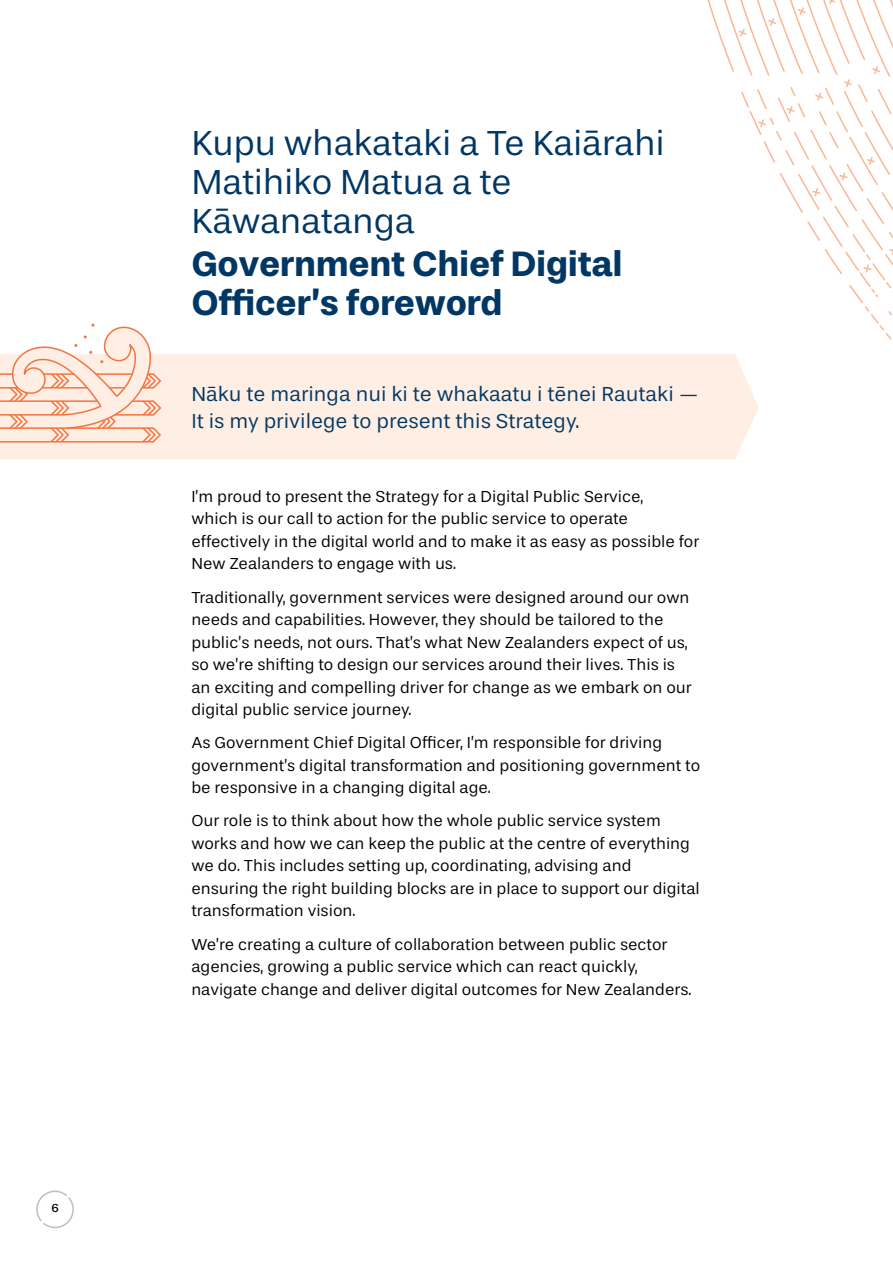
<style>
.page{position:relative;width:893px;height:1263px;background:#fff}
.page>*{position:absolute;margin:0;border:0;box-sizing:border-box;transform-origin:0 0}
.t1{font:36px/39px "Stevie Sans";letter-spacing:-.01em;color:#003764}
.t2{font:700 36px/39px "Stevie Sans";letter-spacing:-.01em;color:#003764}
.Introduction{font:21px/27px "Stevie Sans";color:#003764}
.Body_text{font:16.5px/22.5px "Stevie Sans";color:#000}
.t3{font:12px "Stevie Sans";color:#000}
</style>
<div class="page">
<div style="left:0;top:354px;width:759px;height:105px;background:#feeee3"></div>
<svg style="left:0;top:324px;width:162px;height:120px"></svg>
<svg style="left:702px;top:0;width:35px;height:391px"></svg>
<svg style="left:737px;top:0;width:156px;height:391px"></svg>
<svg style="left:36px;top:1190px;width:38px;height:39px"></svg>
<p class="t3" style="left:52px;top:1202px;width:9px">6</p>
<h2 class="t1" style="left:191px;top:124px;width:475px">Kupu whakataki a Te Kaiārahi<br>Matihiko Matua a te<br>Kāwanatanga</h2>
<h2 class="t2" style="left:191px;top:245px;width:433px">Government Chief Digital<br>Officer’s foreword</h2>
<p class="Introduction" style="left:191px;top:382px;width:509px">Nāku te maringa nui ki te whakaatu i tēnei Rautaki —<br>It is my privilege to present this Strategy.</p>
<p class="Body_text" style="left:191px;top:486px;width:509px">I’m proud to present the Strategy for a Digital Public Service,<br>which is our call to action for the public service to operate effectively in the digital world and to make it as easy as possible for New Zealanders to engage with us.</p>
<p class="Body_text" style="left:191px;top:586px;width:502px">Traditionally, government services were designed around our own needs and capabilities. However, they should be tailored to the public’s needs, not ours. That’s what New Zealanders expect of us, so we’re shifting to design our services around their lives. This is an exciting and compelling driver for change as we embark on our digital public service journey.</p>
<p class="Body_text" style="left:191px;top:732px;width:510px">As Government Chief Digital Officer, I’m responsible for driving government’s digital transformation and positioning government to be responsive in a changing digital age.</p>
<p class="Body_text" style="left:191px;top:810px;width:510px">Our role is to think about how the whole public service system works and how we can keep the public at the centre of everything we do. This includes setting up, coordinating, advising and ensuring the right building blocks are in place to support our digital transformation vision.</p>
<p class="Body_text" style="left:191px;top:933px;width:502px">We’re creating a culture of collaboration between public sector agencies, growing a public service which can react quickly, navigate change and deliver digital outcomes for New Zealanders.</p>
</div>
